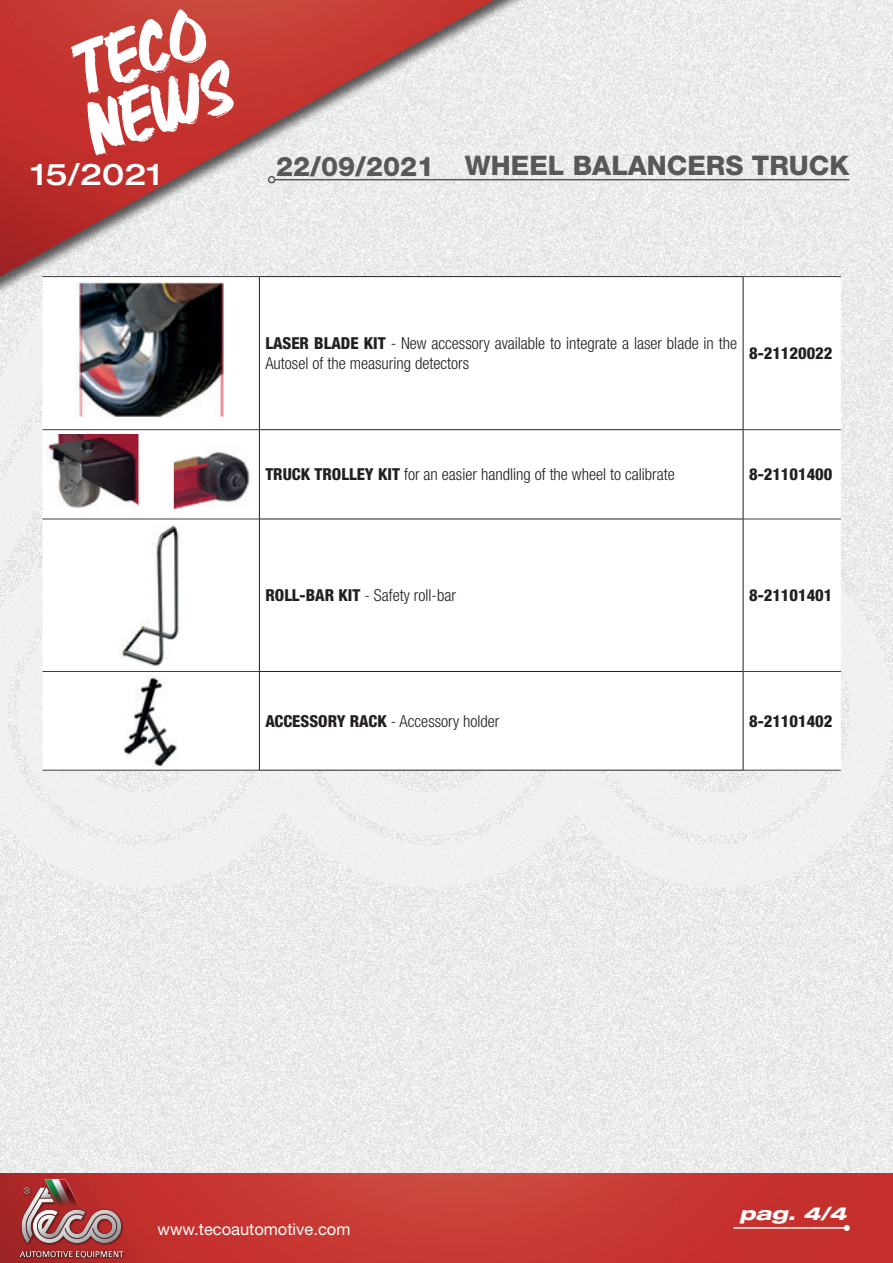
<style>
.page{position:relative;width:893px;height:1263px;background:#fff}
.page>*{position:absolute;margin:0;border:0;box-sizing:border-box;transform-origin:0 0}
.t1{font:500 expanded 30px "Helvetica Neue LT Std";color:#fff}
.t2{font:800 27px "Helvetica Neue LT Std";color:#57585a}
.t3{font:800 27px "Helvetica Neue LT Std";color:#57585a}
.t4{font:italic 800 expanded 18px "Helvetica Neue LT Std";color:#fff;scale:1.09 1}
.t5{font:300 condensed 16.5px/19.8px "Helvetica Neue LT Std";color:#231f20}
.t6{font:800 condensed 16.5px "Helvetica Neue LT Std";color:#231f20}
.t7{font:16.5px "Helvetica Neue LT Std";color:#fff}
.s1{font-weight:800}
</style>
<div class="page">
<img style="left:0;top:888px;width:893px;height:285px">
<img style="left:0;top:1173px;width:893px;height:90px">
<img style="left:18px;top:1176px;width:155px;height:83px">
<hr style="left:733px;top:1227px;width:114px;height:2px;background:#fff">
<svg style="left:844px;top:1225px;width:6px;height:6px"></svg>
<svg style="left:0;top:415px;width:893px;height:473px;fill:#eff0f1"></svg>
<img style="left:0;top:0;width:893px;height:401px">
<hr style="left:275px;top:179px;width:574px;height:1px;background:#57585a">
<div style="left:268px;top:176px;width:7px;height:7px;border:2px solid #57585a;border-radius:50%"></div>
<svg style="left:70px;top:9px;width:164px;height:146px"></svg>
<svg style="left:43px;top:277px;width:798px;height:493px"></svg>
<svg style="left:260px;top:277px;width:483px;height:493px"></svg>
<hr style="left:43px;top:276px;width:216px;height:1px;background:#3e3e3f">
<hr style="left:743px;top:276px;width:98px;height:1px;background:#3e3e3f">
<hr style="left:43px;top:429px;width:216px;height:1px;background:#3e3e3f">
<hr style="left:743px;top:429px;width:98px;height:1px;background:#3e3e3f">
<hr style="left:43px;top:519px;width:216px;height:1px;background:#3e3e3f">
<hr style="left:743px;top:519px;width:98px;height:1px;background:#3e3e3f">
<hr style="left:43px;top:671px;width:216px;height:1px;background:#3e3e3f">
<hr style="left:743px;top:671px;width:98px;height:1px;background:#3e3e3f">
<hr style="left:43px;top:770px;width:216px;height:1px;background:#3e3e3f">
<hr style="left:743px;top:770px;width:98px;height:1px;background:#3e3e3f">
<hr style="left:259px;top:276px;width:484px;height:1px;background:#231f20">
<hr style="left:259px;top:277px;width:1px;height:152px;background:#231f20">
<hr style="left:743px;top:277px;width:1px;height:152px;background:#231f20">
<hr style="left:259px;top:429px;width:484px;height:1px;background:#231f20">
<hr style="left:259px;top:430px;width:1px;height:89px;background:#231f20">
<hr style="left:743px;top:430px;width:1px;height:89px;background:#231f20">
<hr style="left:259px;top:519px;width:484px;height:1px;background:#231f20">
<hr style="left:259px;top:519px;width:1px;height:152px;background:#231f20">
<hr style="left:743px;top:519px;width:1px;height:152px;background:#231f20">
<hr style="left:259px;top:671px;width:484px;height:1px;background:#231f20">
<hr style="left:259px;top:672px;width:1px;height:98px;background:#231f20">
<hr style="left:743px;top:672px;width:1px;height:98px;background:#231f20">
<hr style="left:259px;top:770px;width:484px;height:1px;background:#231f20">
<img style="left:75px;top:282px;width:152px;height:142px">
<img style="left:46px;top:435px;width:210px;height:79px">
<img style="left:119px;top:524px;width:64px;height:142px">
<img style="left:124px;top:676px;width:54px;height:90px">
<h1 class="t1" style="left:31px;top:155px;width:132px">15/2021</h1>
<h2 class="t3" style="left:276px;top:150px;width:160px">22/09/2021</h2>
<h2 class="t2" style="left:465px;top:149px;width:386px">WHEEL BALANCERS TRUCK</h2>
<p class="t5" style="left:265px;top:333px;width:473px"><span class="s1">LASER BLADE KIT</span> - New accessory available to integrate a laser blade in the<br>Autosel of the measuring detectors</p>
<p class="t6" style="left:749px;top:343px;width:85px">8-21120022</p>
<p class="t5" style="left:265px;top:464px;width:411px"><span class="s1">TRUCK TROLLEY KIT</span> for an easier handling of the wheel to calibrate</p>
<p class="t6" style="left:749px;top:464px;width:85px">8-21101400</p>
<p class="t5" style="left:265px;top:585px;width:192px"><span class="s1">ROLL-BAR KIT</span> - Safety roll-bar</p>
<p class="t6" style="left:749px;top:585px;width:85px">8-21101401</p>
<p class="t5" style="left:265px;top:711px;width:236px"><span class="s1">ACCESSORY RACK</span> - Accessory holder</p>
<p class="t6" style="left:749px;top:711px;width:85px">8-21101402</p>
<p class="t7" style="left:158px;top:1219px;width:194px">www.tecoautomotive.com</p>
<p class="t4" style="left:740px;top:1202px;width:100px">pag. 4/4</p>
</div>
